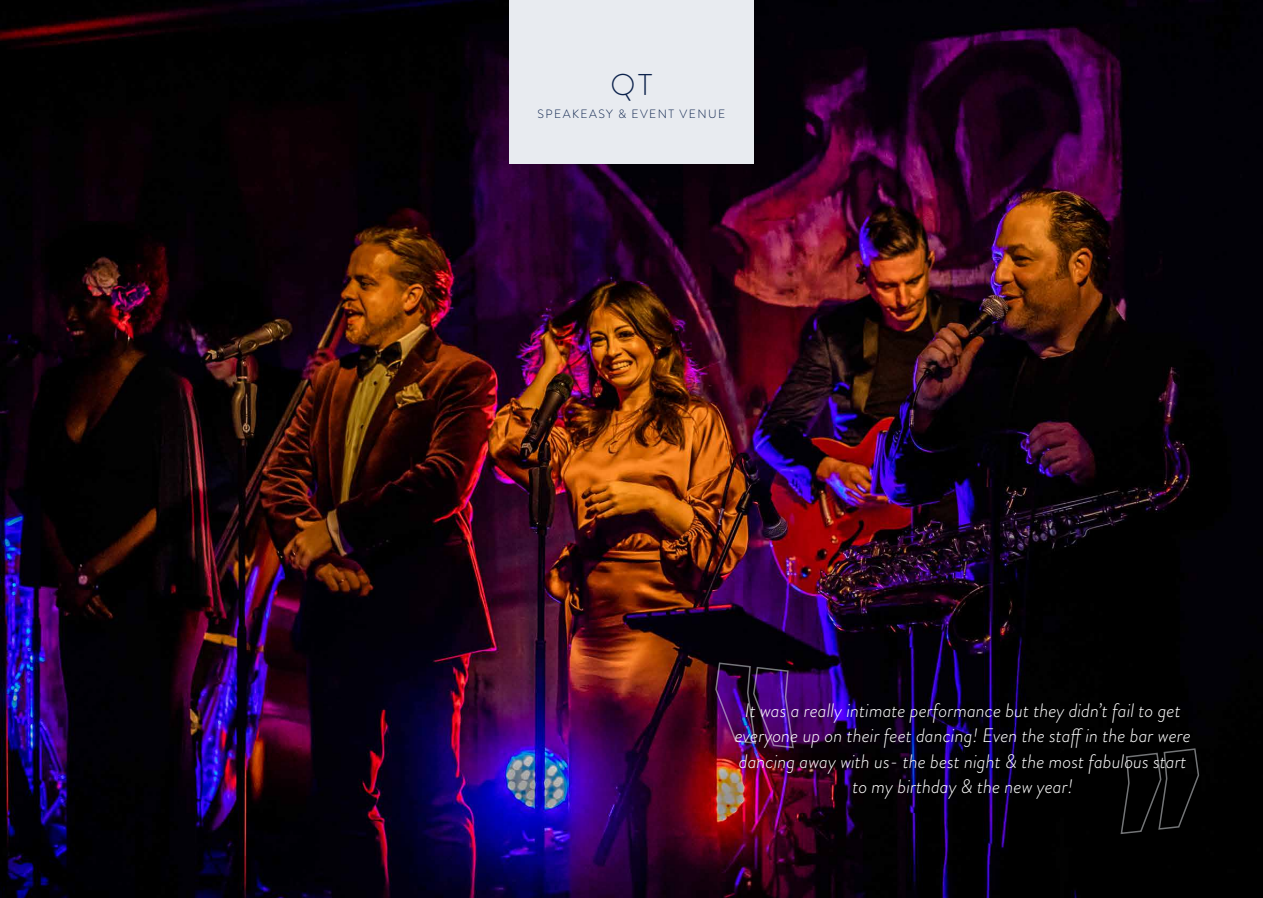
<style>
.page{position:relative;width:1263px;height:898px;background:#fff}
.page>*{position:absolute;margin:0;border:0;box-sizing:border-box;transform-origin:0 0}
.t1{font:300 30px "Brandon Grotesque";color:#0c224c}
.t2{font:italic 300 19.5px/25.5px "Brandon Grotesque";color:#fff;text-align:center}
.t3{font:300 12px "Brandon Grotesque";letter-spacing:.12em;color:#0c224c}
</style>
<div class="page">
<img style="left:0;top:0;width:1263px;height:897px">
<div style="left:509px;top:0;width:244px;height:164px;background:#e8ebf0"></div>
<svg style="left:1120px;top:747px;width:80px;height:87px;background:#0a0a0a"></svg>
<img style="left:714px;top:661px;width:81px;height:87px">
<h1 class="t1" style="left:611px;top:64px;width:43px">QT</h1>
<p class="t3" style="left:538px;top:105px;width:189px">SPEAKEASY &amp; EVENT VENUE</p>
<p class="t2" style="left:735px;top:697px;width:457px">It was a really intimate performance but they didn’t fail to get everyone up on their feet dancing! Even the staff in the bar were dancing away with us- the best night &amp; the most fabulous start to my birthday &amp; the new year!</p>
</div>
